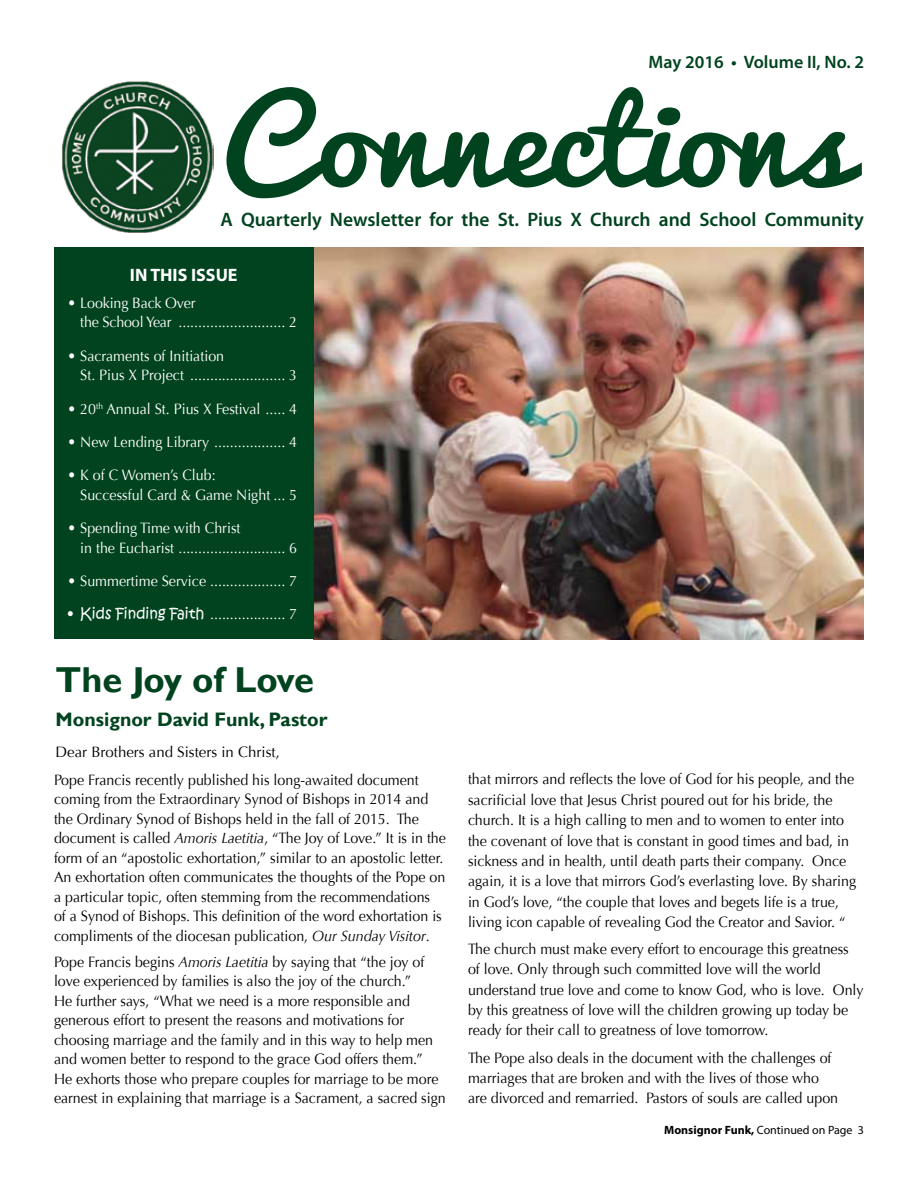
<style>
.page{position:relative;width:918px;height:1188px;background:#fff}
.page>*{position:absolute;margin:0;border:0;box-sizing:border-box;transform-origin:0 0}
.t1{font:114.75px "Pacifico";letter-spacing:.02em;color:#00431e;scale:1.11 1}
.t2{font:700 36px "Gill Sans";letter-spacing:-.01em;color:#00431e}
.t3{font:600 19.5px "Myriad Pro";color:#00431e}
.t4{font:700 19.5px "Gill Sans";color:#00431e}
.t5{font:600 18px "Myriad Pro";color:#00431e}
.t6{font:700 18px "Myriad Pro";color:#fff}
.t7{font:15px/19.5px "Optima";color:#000;scale:.95 1}
.t8{font:15px/19.8px "Optima";color:#fff;scale:.95 1}
.t9{font:15px "Optima";color:#000}
.t10{font:12px "Myriad Pro";color:#000}
.s1{font-family:"ITC Kristen Com"}
.s2{font-style:italic}
.s3{font-weight:700}
</style>
<div class="page">
<img style="left:314px;top:247px;width:550px;height:392px">
<div style="left:54px;top:247px;width:260px;height:392px;background:#00431e"></div>
<img style="left:62px;top:81px;width:152px;height:151px">
<p class="t5" style="left:649px;top:50px;width:217px">May 2016 • Volume II, No. 2</p>
<h1 class="t1" style="left:220px;top:42px;width:567px">Connections</h1>
<h3 class="t3" style="left:220px;top:208px;width:645px">A Quarterly Newsletter for the St. Pius X Church and School Community</h3>
<p class="t6" style="left:130px;top:263px;width:109px">IN THIS ISSUE</p>
<p class="t8" style="left:80px;top:293px;width:230px;text-indent:-13px">• Looking Back Over<br>the School Year ........................... 2</p>
<p class="t8" style="left:80px;top:346px;width:230px;text-indent:-13px">• Sacraments of Initiation<br>St. Pius X Project ........................ 3</p>
<p class="t8" style="left:68px;top:399px;width:243px">• 20<sup>th</sup> Annual St. Pius X Festival ..... 4</p>
<p class="t8" style="left:68px;top:432px;width:243px">• New Lending Library .................. 4</p>
<p class="t8" style="left:80px;top:465px;width:230px;text-indent:-13px">• K of C Women’s Club:<br>Successful Card &amp; Game Night ... 5</p>
<p class="t8" style="left:80px;top:518px;width:230px;text-indent:-13px">• Spending Time with Christ<br>in the Eucharist ........................... 6</p>
<p class="t8" style="left:68px;top:571px;width:243px">• Summertime Service ................... 7</p>
<p class="t8" style="left:68px;top:604px;width:243px"><span class="s1">• Kids Finding Faith</span> ................... 7</p>
<h2 class="t2" style="left:56px;top:658px;width:260px">The Joy of Love</h2>
<h3 class="t4" style="left:56px;top:707px;width:273px">Monsignor David Funk, Pastor</h3>
<p class="t9" style="left:56px;top:743px;width:226px">Dear Brothers and Sisters in Christ,</p>
<p class="t7" style="left:54px;top:770px;width:414px">Pope Francis recently published his long-awaited document coming from the Extraordinary Synod of Bishops in 2014 and the Ordinary Synod of Bishops held in the fall of 2015. The document is called <span class="s2">Amoris Laetitia</span>, “The Joy of Love.” It is in the form of an “apostolic exhortation,” similar to an apostolic letter.<br>An exhortation often communicates the thoughts of the Pope on a particular topic, often stemming from the recommendations<br>of a Synod of Bishops. This definition of the word exhortation is compliments of the diocesan publication, <span class="s2">Our Sunday Visitor</span>.</p>
<p class="t7" style="left:54px;top:952px;width:414px">Pope Francis begins <span class="s2">Amoris Laetitia</span> by saying that “the joy of love experienced by families is also the joy of the church.”<br>He further says, “What we need is a more responsible and generous effort to present the reasons and motivations for choosing marriage and the family and in this way to help men and women better to respond to the grace God offers them.”<br>He exhorts those who prepare couples for marriage to be more earnest in explaining that marriage is a Sacrament, a sacred sign</p>
<p class="t7" style="left:468px;top:769px;width:410px;line-height:20.4px">that mirrors and reflects the love of God for his people, and the sacrificial love that Jesus Christ poured out for his bride, the church. It is a high calling to men and to women to enter into the covenant of love that is constant in good times and bad, in sickness and in health, until death parts their company. Once again, it is a love that mirrors God’s everlasting love. By sharing in God’s love, “the couple that loves and begets life is a true, living icon capable of revealing God the Creator and Savior. “</p>
<p class="t7" style="left:468px;top:939px;width:418px;line-height:20.4px">The church must make every effort to encourage this greatness of love. Only through such committed love will the world understand true love and come to know God, who is love. Only by this greatness of love will the children growing up today be ready for their call to greatness of love tomorrow.</p>
<p class="t7" style="left:468px;top:1047px;width:391px;line-height:20.4px">The Pope also deals in the document with the challenges of marriages that are broken and with the lives of those who are divorced and remarried. Pastors of souls are called upon</p>
<p class="t10" style="left:664px;top:1123px;width:201px"><span class="s3">Monsignor Funk,</span> Continued on Page 3</p>
</div>
